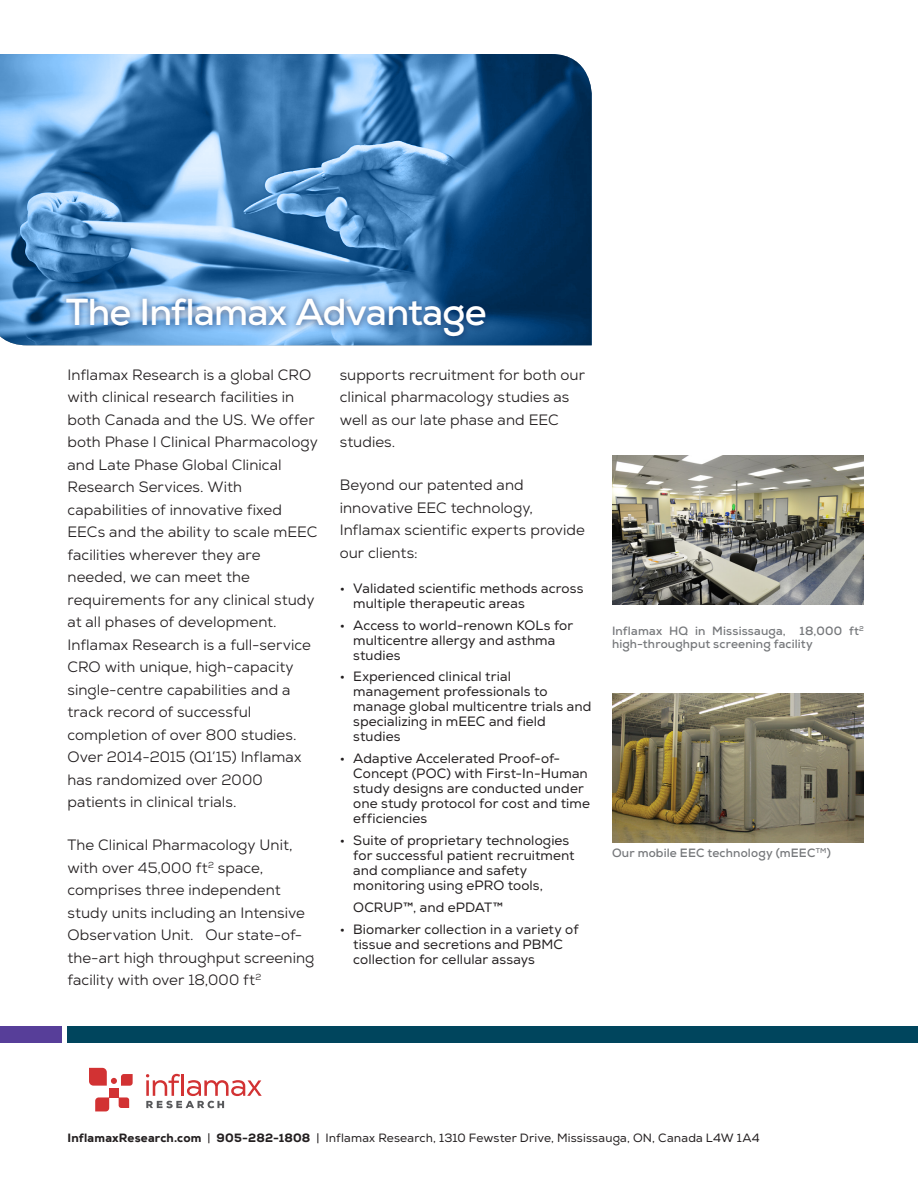
<style>
.page{position:relative;width:918px;height:1188px;background:#fff}
.page>*{position:absolute;margin:0;border:0;box-sizing:border-box;transform-origin:0 0}
.t1{font:700 37.5px "Nexa";letter-spacing:-.02em;color:#fff}
.t2{font:15px/22.5px "Nexa";letter-spacing:.005em;color:#231f20}
.t3{font:13.5px/15px "Nexa";letter-spacing:.005em;color:#231f20}
.t4{font:12px "Nexa";letter-spacing:.015em;color:#231f20}
.t5{font:700 12px/13.5px "Nexa";letter-spacing:.015em;color:#76787b}
.s1{font-weight:800}
</style>
<div class="page">
<div style="left:109px;top:1088px;width:10px;height:9px;background:#d23233"></div>
<svg style="left:119px;top:1097px;width:10px;height:11px"></svg>
<svg style="left:95px;top:1097px;width:14px;height:14px"></svg>
<svg style="left:89px;top:1068px;width:44px;height:18px"></svg>
<svg style="left:146px;top:1074px;width:116px;height:34px"></svg>
<div style="left:0;top:1026px;width:61px;height:16px;background:#573e99"></div>
<div style="left:67px;top:1026px;width:851px;height:16px;background:#00455d"></div>
<img style="left:0;top:54px;width:591px;height:291px">
<div style="left:59px;top:291px;width:434px;height:53px;background:#001c50;opacity:.75"></div>
<img style="left:612px;top:456px;width:252px;height:149px">
<img style="left:612px;top:693px;width:252px;height:149px">
<h1 class="t1" style="left:66px;top:288px;width:422px">The Inflamax Advantage</h1>
<p class="t2" style="left:68px;top:363px;width:252px">Inflamax Research is a global CRO with clinical research facilities in both Canada and the US. We offer both Phase I Clinical Pharmacology and Late Phase Global Clinical<br>Research Services. With capabilities of innovative fixed<br>EECs and the ability to scale mEEC facilities wherever they are needed, we can meet the requirements for any clinical study at all phases of development.<br>Inflamax Research is a full-service<br>CRO with unique, high-capacity single-centre capabilities and a track record of successful completion of over 800 studies.<br>Over 2014-2015 (Q1’15) Inflamax has randomized over 2000 patients in clinical trials.</p>
<p class="t2" style="left:68px;top:834px;width:248px">The Clinical Pharmacology Unit, with over 45,000 ft<sup>2</sup> space, comprises three independent study units including an Intensive<br>Observation Unit. Our state-of&shy;the-art high throughput screening facility with over 18,000 ft<sup>2</sup></p>
<p class="t2" style="left:340px;top:363px;width:247px">supports recruitment for both our clinical pharmacology studies as well as our late phase and EEC studies.</p>
<p class="t2" style="left:340px;top:474px;width:247px">Beyond our patented and innovative EEC technology,<br>Inflamax scientific experts provide our clients:</p>
<p class="t3" style="left:353px;top:581px;width:232px;text-indent:-14px">• Validated scientific methods across multiple therapeutic areas</p>
<p class="t3" style="left:353px;top:618px;width:222px;text-indent:-14px">• Access to world-renown KOLs for multicentre allergy and asthma studies</p>
<p class="t3" style="left:353px;top:669px;width:240px;text-indent:-14px">• Experienced clinical trial management professionals to manage global multicentre trials and specializing in mEEC and field studies</p>
<p class="t3" style="left:353px;top:751px;width:238px;text-indent:-14px">• Adaptive Accelerated Proof-of-<br>Concept (POC) with First-In-Human study designs are conducted under one study protocol for cost and time efficiencies</p>
<p class="t3" style="left:353px;top:833px;width:223px;text-indent:-14px">• Suite of proprietary technologies for successful patient recruitment and compliance and safety monitoring using ePRO tools,</p>
<p class="t3" style="left:353px;top:900px;width:152px">OCRUP™, and ePDAT™</p>
<p class="t3" style="left:353px;top:922px;width:227px;text-indent:-14px">• Biomarker collection in a variety of tissue and secretions and PBMC collection for cellular assays</p>
<p class="t5" style="left:612px;top:624px;width:254px">Inflamax HQ in Mississauga, 18,000 ft<sup>2 </sup>high-throughput screening facility</p>
<p class="t5" style="left:612px;top:846px;width:220px">Our mobile EEC technology (mEEC<sup>TM</sup>)</p>
<p class="t4" style="left:68px;top:1131px;width:694px"><span class="s1">InflamaxResearch.com</span> | <span class="s1">905-282-1808</span> | Inflamax Research, 1310 Fewster Drive, Mississauga, ON, Canada L4W 1A4</p>
</div>
